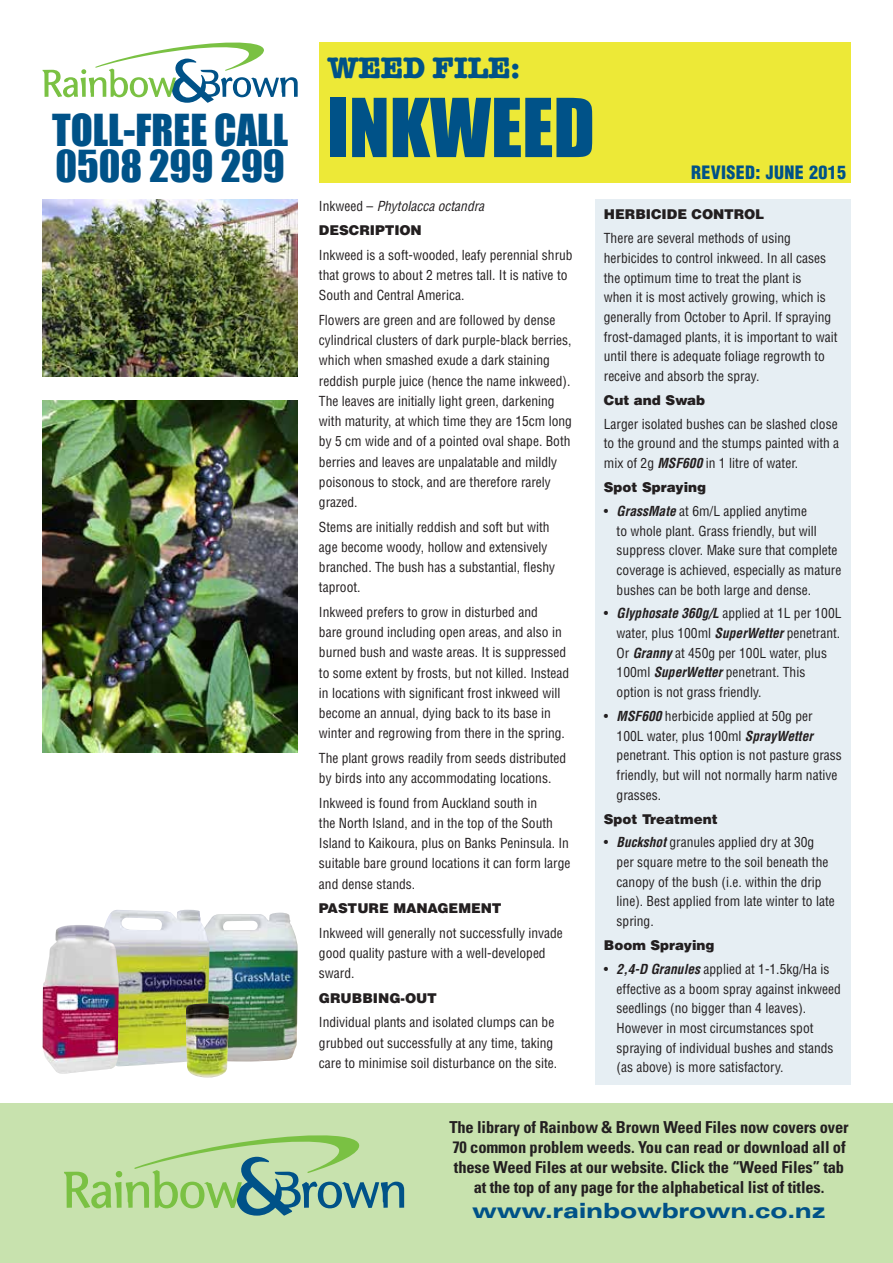
<style>
.page{position:relative;width:893px;height:1263px;background:#fff}
.page>*{position:absolute;margin:0;border:0;box-sizing:border-box;transform-origin:0 0}
.t1{font:40.5px/36px "Impact";color:#005288}
.t2{font:700 30px "American Typewriter";color:#005288}
.t3{font:900 expanded 21px "Univers";letter-spacing:-.01em;color:#005288}
.t4{font:900 condensed 18px "Helvetica";letter-spacing:.02em;color:#005288}
.t5{font:700 condensed 16.5px/19.8px "Univers";letter-spacing:-.01em;color:#231f20;text-align:center}
.t6{font:condensed 13.5px/19.6px "Helvetica";color:#231f20}
.t7{font:900 13.5px "Helvetica";color:#231f20}
.t8{font:italic condensed 13.5px/24.5px "Helvetica";color:#231f20}
.s1{font-size:75px}
.s2{font-style:normal}
.s3{font-weight:900;font-style:normal;font-stretch:normal}
.s4{font-weight:700;font-style:italic}
</style>
<div class="page">
<img style="left:210px;top:913px;width:88px;height:148px">
<img style="left:43px;top:200px;width:255px;height:177px">
<div style="left:319px;top:43px;width:531px;height:140px;background:#ede937"></div>
<div style="left:595px;top:200px;width:255px;height:885px;background:#e6eef3"></div>
<svg style="left:43px;top:42px;width:255px;height:61px"></svg>
<img style="left:43px;top:400px;width:255px;height:353px">
<img style="left:105px;top:910px;width:105px;height:157px">
<div style="left:0;top:1103px;width:893px;height:160px;background:#c8e2ae"></div>
<svg style="left:64px;top:1135px;width:340px;height:80px"></svg>
<img style="left:43px;top:925px;width:76px;height:149px">
<img style="left:186px;top:1003px;width:43px;height:74px">
<h2 class="t2" style="left:327px;top:50px;width:194px">WEED FILE:</h2>
<h1 class="t1" style="left:52px;top:111px;width:544px">TOLL-FREE CALL <span class="s1">INKWEED<br></span>0508 299 299</h1>
<p class="t8" style="left:319px;top:193px;width:167px"><span class="s2">Inkweed –</span> Phytolacca octandra<br><span class="s3">DESCRIPTION</span></p>
<p class="t6" style="left:319px;top:245px;width:255px;line-height:20.2px">Inkweed is a soft-wooded, leafy perennial shrub that grows to about 2 metres tall. It is native to<br>South and Central America.</p>
<p class="t6" style="left:319px;top:310px;width:255px;line-height:20.2px">Flowers are green and are followed by dense cylindrical clusters of dark purple-black berries, which when smashed exude a dark staining reddish purple juice (hence the name inkweed).<br>The leaves are initially light green, darkening with maturity, at which time they are 15cm long by 5 cm wide and of a pointed oval shape. Both berries and leaves are unpalatable and mildly poisonous to stock, and are therefore rarely grazed.</p>
<p class="t6" style="left:319px;top:516px;width:238px;line-height:20.2px">Stems are initially reddish and soft but with age become woody, hollow and extensively branched. The bush has a substantial, fleshy taproot.</p>
<p class="t6" style="left:319px;top:602px;width:252px;line-height:20.2px">Inkweed prefers to grow in disturbed and<br>bare ground including open areas, and also in burned bush and waste areas. It is suppressed to some extent by frosts, but not killed. Instead in locations with significant frost inkweed will become an annual, dying back to its base in winter and regrowing from there in the spring.</p>
<p class="t6" style="left:319px;top:748px;width:249px;line-height:20.2px">The plant grows readily from seeds distributed by birds into any accommodating locations.</p>
<p class="t6" style="left:319px;top:792px;width:253px;line-height:20.2px">Inkweed is found from Auckland south in<br>the North Island, and in the top of the South Island to Kaikoura, plus on Banks Peninsula. In suitable bare ground locations it can form large and dense stands.</p>
<p class="t7" style="left:319px;top:899px;width:184px">PASTURE MANAGEMENT</p>
<p class="t6" style="left:319px;top:922px;width:246px;line-height:20.2px">Inkweed will generally not successfully invade good quality pasture with a well-developed sward.</p>
<p class="t7" style="left:319px;top:989px;width:119px">GRUBBING-OUT</p>
<p class="t6" style="left:319px;top:1012px;width:240px;line-height:20.2px">Individual plants and isolated clumps can be grubbed out successfully at any time, taking care to minimise soil disturbance on the site.</p>
<h3 class="t4" style="left:691px;top:161px;width:157px">REVISED: JUNE 2015</h3>
<p class="t7" style="left:604px;top:206px;width:162px">HERBICIDE CONTROL</p>
<p class="t6" style="left:604px;top:228px;width:235px">There are several methods of using herbicides to control inkweed. In all cases the optimum time to treat the plant is<br>when it is most actively growing, which is generally from October to April. If spraying frost-damaged plants, it is important to wait until there is adequate foliage regrowth to receive and absorb the spray.</p>
<p class="t7" style="left:604px;top:391px;width:103px">Cut and Swab</p>
<p class="t6" style="left:604px;top:414px;width:237px;text-align:justify">Larger isolated bushes can be slashed close to the ground and the stumps painted with a mix of 2g <span class="s4">MSF600</span> in 1 litre of water.</p>
<p class="t7" style="left:604px;top:478px;width:104px">Spot Spraying</p>
<p class="t6" style="left:617px;top:501px;width:226px;text-indent:-13px">• <span class="s4">GrassMate</span> at 6m/L applied anytime<br>to whole plant. Grass friendly, but will suppress clover. Make sure that complete coverage is achieved, especially as mature bushes can be both large and dense.</p>
<p class="t6" style="left:617px;top:603px;width:226px;text-indent:-13px">• <span class="s4">Glyphosate 360g/L</span> applied at 1L per 100L water, plus 100ml <span class="s4">SuperWetter</span> penetrant.<br>Or <span class="s4">Granny</span> at 450g per 100L water, plus 100ml <span class="s4">SuperWetter</span> penetrant. This option is not grass friendly.</p>
<p class="t6" style="left:617px;top:706px;width:227px;text-indent:-13px">• <span class="s4">MSF600</span> herbicide applied at 50g per 100L water, plus 100ml <span class="s4">SprayWetter </span>penetrant. This option is not pasture grass friendly, but will not normally harm native grasses.</p>
<p class="t7" style="left:604px;top:810px;width:115px">Spot Treatment</p>
<p class="t6" style="left:617px;top:832px;width:220px;text-indent:-13px">• <span class="s4">Buckshot</span> granules applied dry at 30g per square metre to the soil beneath the canopy of the bush (i.e. within the drip line). Best applied from late winter to late spring.</p>
<p class="t7" style="left:604px;top:936px;width:112px">Boom Spraying</p>
<p class="t6" style="left:617px;top:959px;width:226px;text-indent:-13px">• <span class="s4">2,4-D Granules</span> applied at 1-1.5kg/Ha is effective as a boom spray against inkweed seedlings (no bigger than 4 leaves).<br>However in most circumstances spot spraying of individual bushes and stands (as above) is more satisfactory.</p>
<p class="t5" style="left:449px;top:1117px;width:401px">The library of Rainbow &amp; Brown Weed Files now covers over 70 common problem weeds. You can read or download all of these Weed Files at our website. Click the “Weed Files” tab at the top of any page for the alphabetical list of titles.</p>
<h3 class="t3" style="left:472px;top:1198px;width:355px">www.rainbowbrown.co.nz</h3>
</div>
